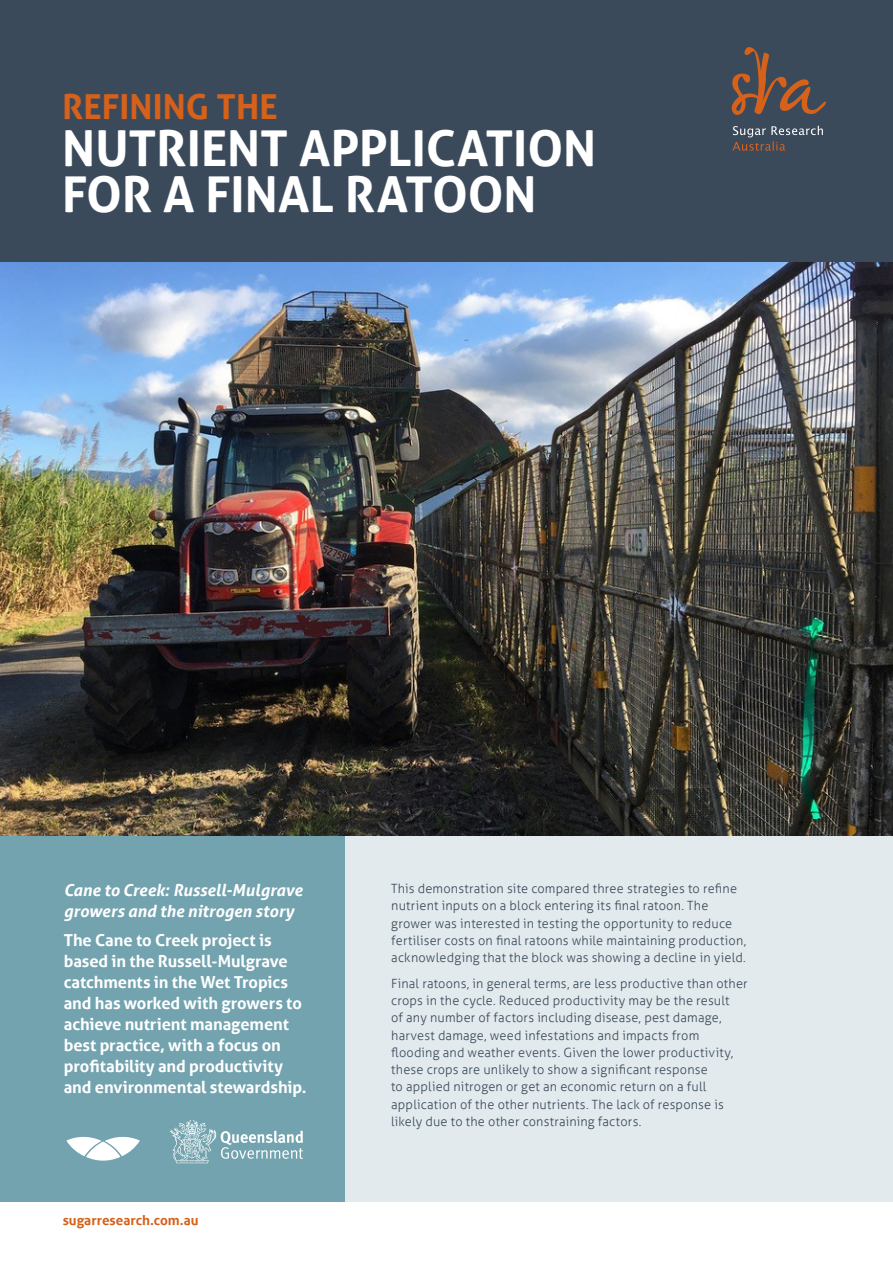
<style>
.page{position:relative;width:893px;height:1263px;background:#fff}
.page>*{position:absolute;margin:0;border:0;box-sizing:border-box;transform-origin:0 0}
.Heading_2_-_Navy{font:700 49.5px/46.5px "Aller";color:#fff}
.Heading_2_-_Navy-2{font:700 34.5px "Aller";letter-spacing:.005em;color:#d6611b}
.Intro{font:700 16.5px/21px "Aller";letter-spacing:-.005em;color:#fff}
.Intro-2{font:italic 700 16.5px/21px "Aller";color:#fff}
.t1{font:700 13.5px "Aller";color:#d6611b}
.Copy{font:300 12.75px/17.2px "Aller";letter-spacing:.015em;color:#3b4a5b}
</style>
<div class="page">
<div style="left:0;top:822px;width:893px;height:379px;background:#e2eaed"></div>
<div style="left:0;top:623px;width:345px;height:578px;background:#72a3af"></div>
<img style="left:0;top:261px;width:893px;height:575px">
<div style="left:0;top:0;width:893px;height:261px;background:#3b4a5b"></div>
<svg style="left:66px;top:1136px;width:74px;height:24px"></svg>
<svg style="left:732px;top:47px;width:94px;height:68px"></svg>
<svg style="left:732px;top:126px;width:91px;height:25px"></svg>
<svg style="left:170px;top:1120px;width:133px;height:43px"></svg>
<p class="Heading_2_-_Navy-2" style="left:62px;top:86px;width:217px">REFINING THE</p>
<p class="Heading_2_-_Navy" style="left:62px;top:125px;width:536px">NUTRIENT APPLICATION<br>FOR A FINAL RATOON</p>
<p class="Intro-2" style="left:64px;top:879px;width:240px">Cane to Creek: Russell-Mulgrave growers and the nitrogen story</p>
<p class="Intro" style="left:64px;top:930px;width:244px">The Cane to Creek project is based in the Russell-Mulgrave catchments in the Wet Tropics and has worked with growers to achieve nutrient management best practice, with a focus on profitability and productivity and environmental stewardship.</p>
<p class="t1" style="left:63px;top:1212px;width:137px">sugarresearch.com.au</p>
<p class="Copy" style="left:391px;top:880px;width:357px">This demonstration site compared three strategies to refine nutrient inputs on a block entering its final ratoon. The grower was interested in testing the opportunity to reduce fertiliser costs on final ratoons while maintaining production, acknowledging that the block was showing a decline in yield.</p>
<p class="Copy" style="left:391px;top:975px;width:358px">Final ratoons, in general terms, are less productive than other crops in the cycle. Reduced productivity may be the result<br>of any number of factors including disease, pest damage, harvest damage, weed infestations and impacts from flooding and weather events. Given the lower productivity, these crops are unlikely to show a significant response<br>to applied nitrogen or get an economic return on a full application of the other nutrients. The lack of response is likely due to the other constraining factors.</p>
</div>
